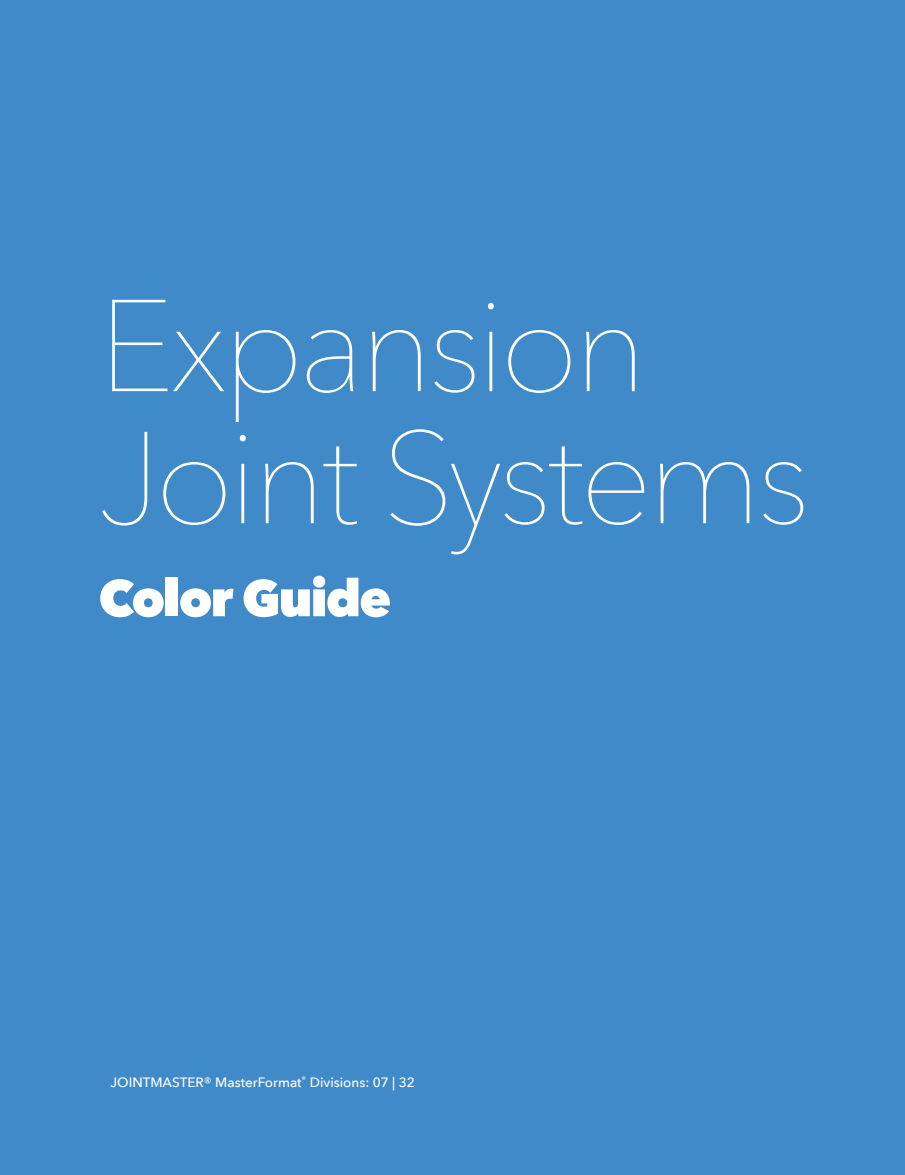
<style>
.page{position:relative;width:905px;height:1175px;background:#fff}
.page>*{position:absolute;margin:0;border:0;box-sizing:border-box;transform-origin:0 0}
.t1{font:200 129px/132px "Avenir Next";letter-spacing:-.04em;color:#fff}
.t2{font:800 51px "Avenir Next";letter-spacing:-.04em;color:#fff}
.t3{font:500 13.5px "Avenir Next";color:#fff}
.s1{font-weight:400}
</style>
<div class="page">
<div style="left:0;top:0;width:904px;height:1174px;background:#408ac9"></div>
<p class="t1" style="left:98px;top:272px;width:713px">Expansion<br>Joint Systems</p>
<p class="t2" style="left:98px;top:566px;width:294px">Color Guide</p>
<p class="t3" style="left:110px;top:1070px;width:306px">JOINTMASTER<span class="s1">®</span> MasterFormat<sup>®</sup> Divisions: 07 | 32</p>
</div>
